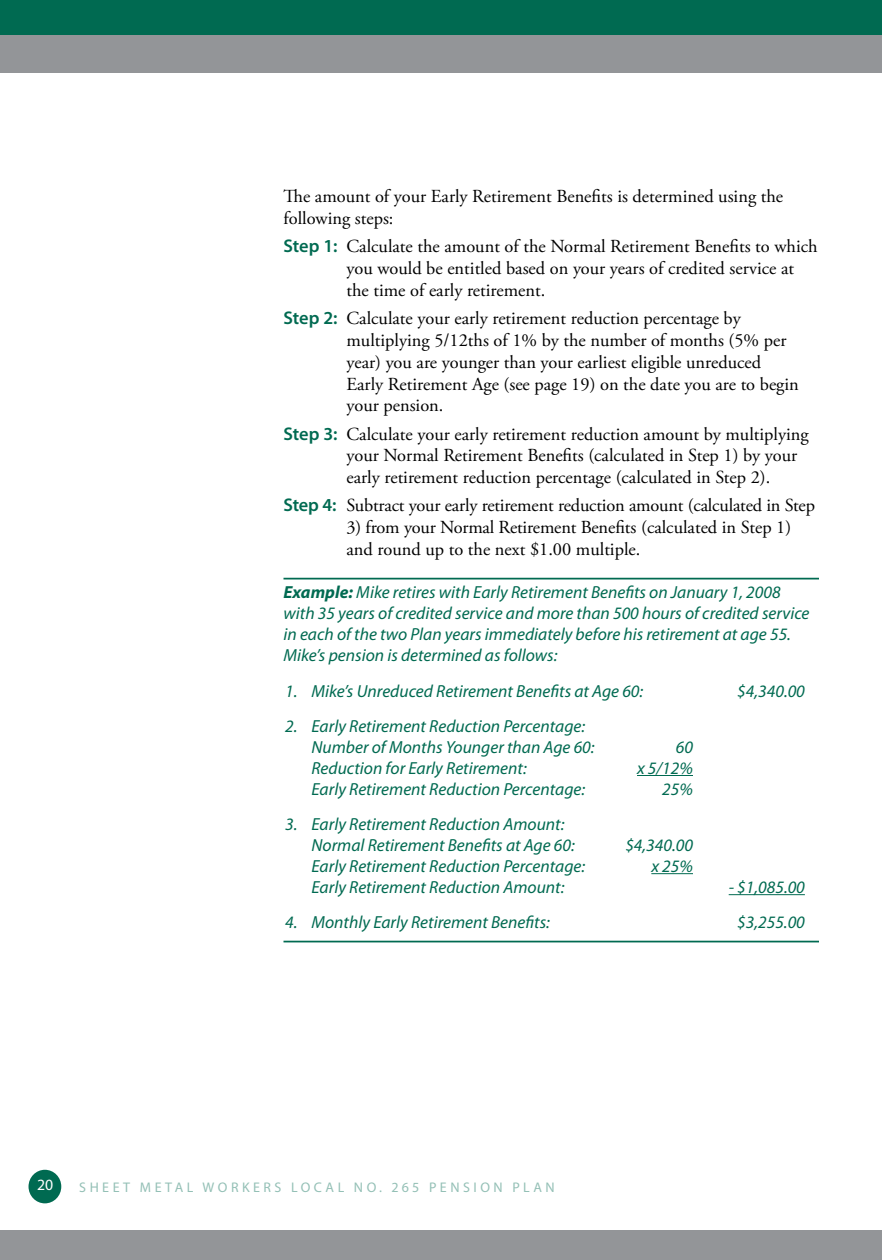
<style>
.page{position:relative;width:882px;height:1260px;background:#fff}
.page>*{position:absolute;margin:0;border:0;box-sizing:border-box;transform-origin:0 0}
.t1{font:18.38px/21.9px "Adobe Garamond Pro";color:#000}
.t2{font:italic 17.5px/21px "Myriad Pro";color:#006a51}
.t3{font:15.75px "Myriad Pro";color:#fff}
.t4{font:14px "Myriad Pro";letter-spacing:.25em;color:#94c0b6}
.s1{font-family:"Myriad Pro";font-weight:600;color:#006a51}
.s2{font-weight:700}
</style>
<div class="page">
<div style="left:0;top:0;width:882px;height:35px;background:#006a51"></div>
<div style="left:0;top:35px;width:882px;height:38px;background:#939598"></div>
<div style="left:29px;top:1170px;width:32px;height:33px;background:#006a51;border-radius:50%"></div>
<div style="left:0;top:1230px;width:882px;height:30px;background:#939598"></div>
<hr style="left:284px;top:578px;width:535px;height:1px;background:#006a51">
<hr style="left:637px;top:775px;width:56px;height:1px;background:#006a51">
<hr style="left:651px;top:873px;width:42px;height:1px;background:#006a51">
<hr style="left:729px;top:894px;width:76px;height:1px;background:#006a51">
<hr style="left:284px;top:941px;width:535px;height:1px;background:#006a51">
<p class="t1" style="left:284px;top:186px;width:501px">The amount of your Early Retirement Benefits is determined using the following steps:</p>
<p class="t1" style="left:347px;top:236px;width:473px;text-indent:-63px"><span class="s1">Step 1:</span> Calculate the amount of the Normal Retirement Benefits to which you would be entitled based on your years of credited service at the time of early retirement.</p>
<p class="t1" style="left:347px;top:308px;width:454px;text-indent:-63px"><span class="s1">Step 2:</span> Calculate your early retirement reduction percentage by multiplying 5/12ths of 1% by the number of months (5% per year) you are younger than your earliest eligible unreduced Early Retirement Age (see page 19) on the date you are to begin your pension.</p>
<p class="t1" style="left:347px;top:423px;width:464px;text-indent:-63px"><span class="s1">Step 3:</span> Calculate your early retirement reduction amount by multiplying your Normal Retirement Benefits (calculated in Step 1) by your early retirement reduction percentage (calculated in Step 2).</p>
<p class="t1" style="left:284px;top:495px;width:533px"><span class="s1">Step 4:</span> Subtract your early retirement reduction amount (calculated in Step</p>
<p class="t1" style="left:347px;top:517px;width:446px">3) from your Normal Retirement Benefits (calculated in Step 1) and round up to the next $1.00 multiple.</p>
<p class="t2" style="left:284px;top:582px;width:528px"><span class="s2">Example:</span> Mike retires with Early Retirement Benefits on January 1, 2008 with 35 years of credited service and more than 500 hours of credited service in each of the two Plan years immediately before his retirement at age 55.<br>Mike’s pension is determined as follows:</p>
<p class="t2" style="left:285px;top:680px;width:360px">1. Mike’s Unreduced Retirement Benefits at Age 60:</p>
<p class="t2" style="left:737px;top:680px;width:69px">$4,340.00</p>
<p class="t2" style="left:312px;top:715px;width:285px;text-indent:-26px">2. Early Retirement Reduction Percentage:<br>Number of Months Younger than Age 60:</p>
<p class="t2" style="left:676px;top:736px;width:19px">60</p>
<p class="t2" style="left:312px;top:757px;width:217px">Reduction for Early Retirement:</p>
<p class="t2" style="left:637px;top:757px;width:57px">x 5/12%</p>
<p class="t2" style="left:312px;top:778px;width:275px">Early Retirement Reduction Percentage:</p>
<p class="t2" style="left:662px;top:778px;width:32px">25%</p>
<p class="t2" style="left:312px;top:813px;width:265px;text-indent:-26px">3. Early Retirement Reduction Amount:<br>Normal Retirement Benefits at Age 60:</p>
<p class="t2" style="left:625px;top:834px;width:69px">$4,340.00</p>
<p class="t2" style="left:312px;top:855px;width:275px">Early Retirement Reduction Percentage:</p>
<p class="t2" style="left:651px;top:855px;width:43px">x 25%</p>
<p class="t2" style="left:312px;top:876px;width:254px">Early Retirement Reduction Amount:</p>
<p class="t2" style="left:729px;top:876px;width:78px">- $1,085.00</p>
<p class="t2" style="left:285px;top:911px;width:266px">4. Monthly Early Retirement Benefits:</p>
<p class="t2" style="left:737px;top:911px;width:69px">$3,255.00</p>
<p class="t3" style="left:37px;top:1175px;width:18px">20</p>
<p class="t4" style="left:79px;top:1178px;width:372px">SHEET METAL WORKERS LOCAL NO. 265 PENS</p>
<p class="t4" style="left:473px;top:1178px;width:19px">I ON</p>
<p class="t4" style="left:512px;top:1178px;width:44px">P LAN</p>
</div>
